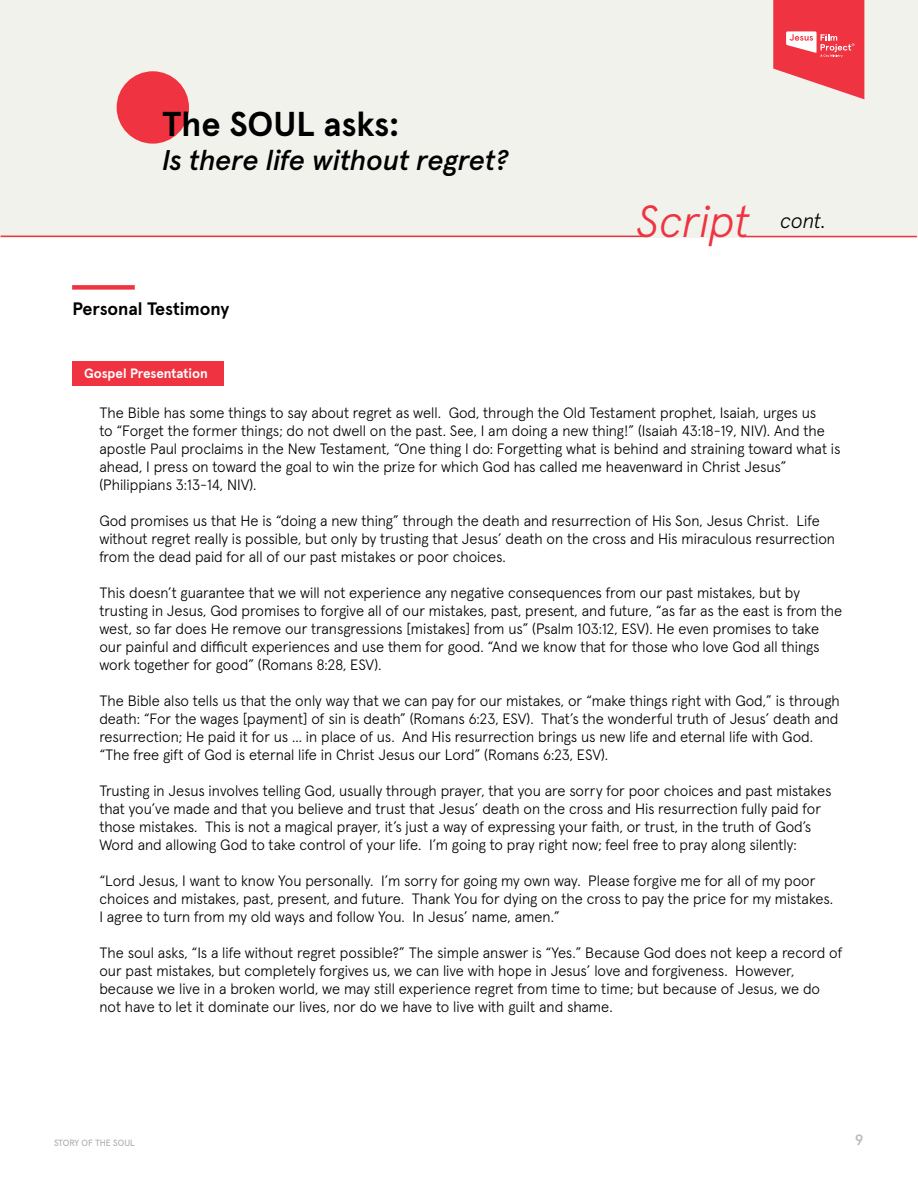
<style>
.page{position:relative;width:918px;height:1188px;background:#fff}
.page>*{position:absolute;margin:0;border:0;box-sizing:border-box;transform-origin:0 0}
.t1{font:italic 300 45px "Apercu Pro";color:#f03340}
.t2{font:700 34.5px "Apercu Pro";letter-spacing:-.005em;color:#000}
.t3{font:italic 500 28.5px "Apercu Pro";letter-spacing:-.01em;color:#000}
.t4{font:700 18px "Apercu Pro";letter-spacing:-.01em;color:#000}
.t5{font:300 15px/18px "Apercu Pro";color:#000}
.t6{font:500 15px "Apercu Pro";color:#b7b9bb}
.t7{font:700 13.5px "Apercu Pro";letter-spacing:-.005em;color:#fff}
.t8{font:9px "Apercu Pro";letter-spacing:-.005em;color:#a5a7aa}
</style>
<div class="page">
<div style="left:0;top:0;width:918px;height:238px;background:#f2f2ed"></div>
<svg style="left:773px;top:0;width:91px;height:99px"></svg>
<div style="left:72px;top:361px;width:152px;height:25px;background:#f03340"></div>
<hr style="left:1px;top:236px;width:644px;height:1px;background:#f03340">
<hr style="left:742px;top:236px;width:175px;height:1px;background:#f03340">
<div style="left:72px;top:285px;width:63px;height:5px;background:#f03340"></div>
<div style="left:117px;top:71px;width:72px;height:73px;background:#f03340;border-radius:50%"></div>
<h2 class="t2" style="left:162px;top:97px;width:239px">The SOUL asks:</h2>
<h3 class="t3" style="left:162px;top:138px;width:348px">Is there life without regret?</h3>
<p class="t4" style="left:72px;top:295px;width:159px">Personal Testimony</p>
<p class="t7" style="left:84px;top:362px;width:125px">Gospel Presentation</p>
<h1 class="t1" style="left:636px;top:187px;width:191px">Script <sup>cont.</sup></h1>
<p class="t5" style="left:99px;top:403px;width:743px">The Bible has some things to say about regret as well. God, through the Old Testament prophet, Isaiah, urges us<br>to “Forget the former things; do not dwell on the past. See, I am doing a new thing!” (Isaiah 43:18-19, NIV). And the apostle Paul proclaims in the New Testament, “One thing I do: Forgetting what is behind and straining toward what is ahead, I press on toward the goal to win the prize for which God has called me heavenward in Christ Jesus” (Philippians 3:13-14, NIV).</p>
<p class="t5" style="left:99px;top:511px;width:737px">God promises us that He is “doing a new thing” through the death and resurrection of His Son, Jesus Christ. Life without regret really is possible, but only by trusting that Jesus’ death on the cross and His miraculous resurrection from the dead paid for all of our past mistakes or poor choices.</p>
<p class="t5" style="left:99px;top:583px;width:744px">This doesn’t guarantee that we will not experience any negative consequences from our past mistakes, but by trusting in Jesus, God promises to forgive all of our mistakes, past, present, and future, “as far as the east is from the west, so far does He remove our transgressions [mistakes] from us” (Psalm 103:12, ESV). He even promises to take our painful and difficult experiences and use them for good. “And we know that for those who love God all things work together for good” (Romans 8:28, ESV).</p>
<p class="t5" style="left:99px;top:691px;width:742px">The Bible also tells us that the only way that we can pay for our mistakes, or “make things right with God,” is through death: “For the wages [payment] of sin is death” (Romans 6:23, ESV). That’s the wonderful truth of Jesus’ death and resurrection; He paid it for us ... in place of us. And His resurrection brings us new life and eternal life with God. “The free gift of God is eternal life in Christ Jesus our Lord” (Romans 6:23, ESV).</p>
<p class="t5" style="left:99px;top:781px;width:734px">Trusting in Jesus involves telling God, usually through prayer, that you are sorry for poor choices and past mistakes that you’ve made and that you believe and trust that Jesus’ death on the cross and His resurrection fully paid for those mistakes. This is not a magical prayer, it’s just a way of expressing your faith, or trust, in the truth of God’s Word and allowing God to take control of your life. I’m going to pray right now; feel free to pray along silently:</p>
<p class="t5" style="left:99px;top:871px;width:735px">“Lord Jesus, I want to know You personally. I’m sorry for going my own way. Please forgive me for all of my poor choices and mistakes, past, present, and future. Thank You for dying on the cross to pay the price for my mistakes.<br>I agree to turn from my old ways and follow You. In Jesus’ name, amen.”</p>
<p class="t5" style="left:99px;top:943px;width:745px">The soul asks, “Is a life without regret possible?” The simple answer is “Yes.” Because God does not keep a record of our past mistakes, but completely forgives us, we can live with hope in Jesus’ love and forgiveness. However, because we live in a broken world, we may still experience regret from time to time; but because of Jesus, we do not have to let it dominate our lives, nor do we have to live with guilt and shame.</p>
<p class="t8" style="left:54px;top:1136px;width:82px">STORY OF THE SOUL</p>
<p class="t6" style="left:855px;top:1128px;width:10px">9</p>
</div>
